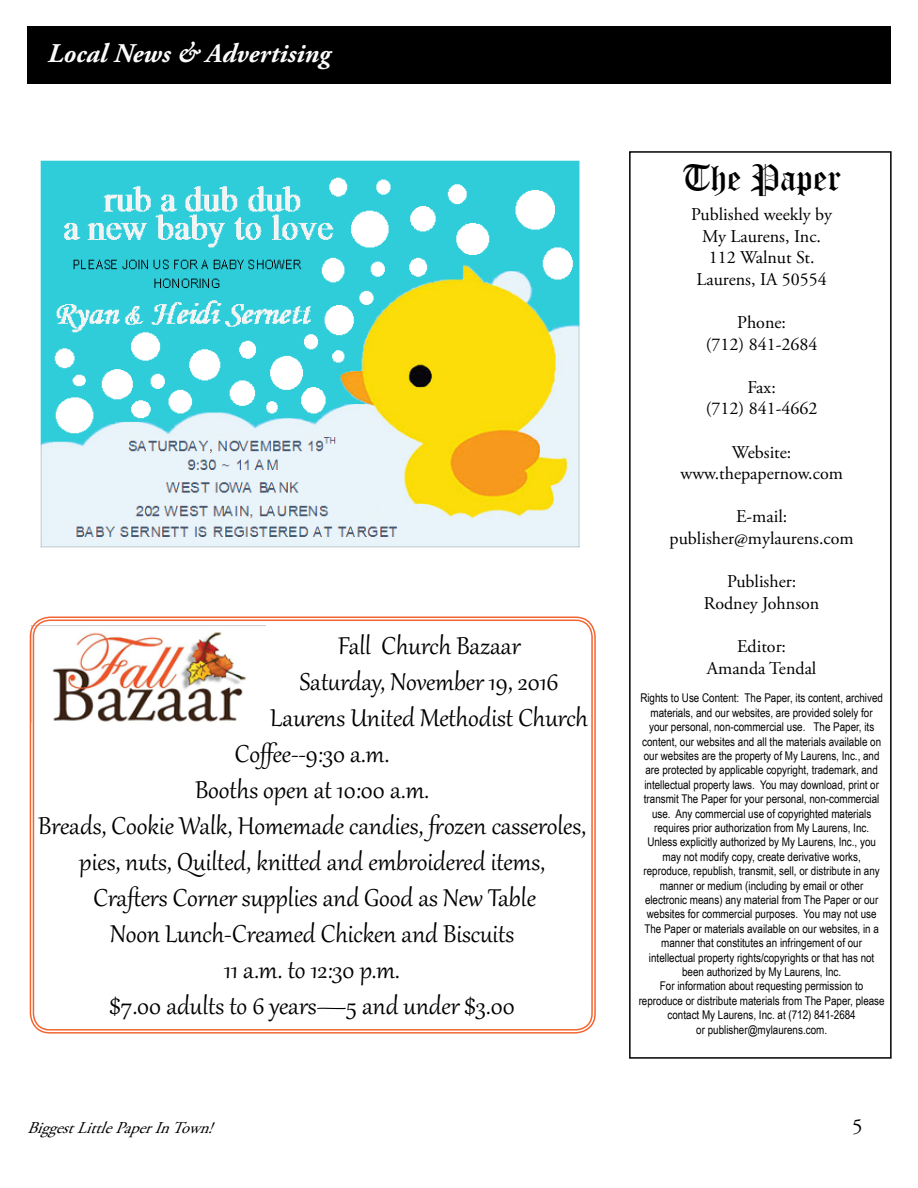
<style>
.page{position:relative;width:918px;height:1188px;background:#fff}
.page>*{position:absolute;margin:0;border:0;box-sizing:border-box;transform-origin:0 0}
.t1{font:36px "Old English Text";color:#000}
.t2{font:30px "Gabriola";color:#000}
.t3{font:italic 700 27px "Adobe Garamond Pro";color:#fcfcfc}
.t4{font:21px "Adobe Garamond Pro";color:#000}
.t5{font:18px/21.6px "Adobe Garamond Pro";color:#000;text-align:center}
.t6{font:italic 16.5px "Adobe Garamond Pro";color:#000}
.t7{font:12px/14.4px "Arial Narrow";color:#000;text-align:center}
</style>
<div class="page">
<div style="left:629px;top:151px;width:263px;height:908px;border:2px solid #000"></div>
<div style="left:27px;top:26px;width:864px;height:57px;background:#000"></div>
<img style="left:32px;top:626px;width:214px;height:97px">
<img style="left:40px;top:160px;width:540px;height:388px">
<h3 class="t3" style="left:48px;top:38px;width:284px">Local News &amp; Advertising</h3>
<h2 class="t2" style="left:338px;top:626px;width:184px">Fall Church Bazaar</h2>
<h2 class="t2" style="left:300px;top:662px;width:260px">Saturday, November 19, 2016</h2>
<h2 class="t2" style="left:270px;top:698px;width:319px">Laurens United Methodist Church</h2>
<h2 class="t2" style="left:235px;top:734px;width:156px">Coffee--9:30 a.m.</h2>
<h2 class="t2" style="left:195px;top:770px;width:236px">Booths open at 10:00 a.m.</h2>
<h2 class="t2" style="left:38px;top:806px;width:549px">Breads, Cookie Walk, Homemade candies, frozen casseroles,</h2>
<h2 class="t2" style="left:79px;top:842px;width:467px">pies, nuts, Quilted, knitted and embroidered items,</h2>
<h2 class="t2" style="left:94px;top:878px;width:444px">Crafters Corner supplies and Good as New Table</h2>
<h2 class="t2" style="left:110px;top:914px;width:406px">Noon Lunch-Creamed Chicken and Biscuits</h2>
<h2 class="t2" style="left:224px;top:950px;width:177px">11 a.m. to 12:30 p.m.</h2>
<h2 class="t2" style="left:110px;top:986px;width:407px">$7.00 adults to 6 years—5 and under $3.00</h2>
<h1 class="t1" style="left:682px;top:155px;width:161px">The Paper</h1>
<h3 class="t5" style="left:691px;top:204px;width:142px">Published weekly by<br>My Laurens, Inc.<br>112 Walnut St.<br>Laurens, IA 50554</h3>
<h3 class="t5" style="left:706px;top:312px;width:113px">Phone:<br>(712) 841-2684</h3>
<h3 class="t5" style="left:706px;top:377px;width:113px">Fax:<br>(712) 841-4662</h3>
<h3 class="t5" style="left:680px;top:442px;width:164px">Website: www.thepapernow.com</h3>
<h3 class="t5" style="left:670px;top:507px;width:186px">E-mail: publisher@mylaurens.com</h3>
<h3 class="t5" style="left:704px;top:571px;width:117px">Publisher:<br>Rodney Johnson</h3>
<h3 class="t5" style="left:707px;top:636px;width:111px">Editor:<br>Amanda Tendal</h3>
<p class="t7" style="left:639px;top:691px;width:247px">Rights to Use Content: The Paper, its content, archived materials, and our websites, are provided solely for<br>your personal, non-commercial use. The Paper, its content, our websites and all the materials available on our websites are the property of My Laurens, Inc., and are protected by applicable copyright, trademark, and intellectual property laws. You may download, print or transmit The Paper for your personal, non-commercial use. Any commercial use of copyrighted materials requires prior authorization from My Laurens, Inc.<br>Unless explicitly authorized by My Laurens, Inc., you may not modify copy, create derivative works, reproduce, republish, transmit, sell, or distribute in any manner or medium (including by email or other electronic means) any material from The Paper or our websites for commercial purposes. You may not use The Paper or materials available on our websites, in a manner that constitutes an infringement of our intellectual property rights/copyrights or that has not been authorized by My Laurens, Inc.<br>For information about requesting permission to reproduce or distribute materials from The Paper, please contact My Laurens, Inc. at (712) 841-2684<br>or publisher@mylaurens.com.</p>
<h3 class="t6" style="left:27px;top:1118px;width:195px">BiggestLittlePaperInTown!</h3>
<h3 class="t4" style="left:852px;top:1114px;width:12px">5</h3>
</div>
